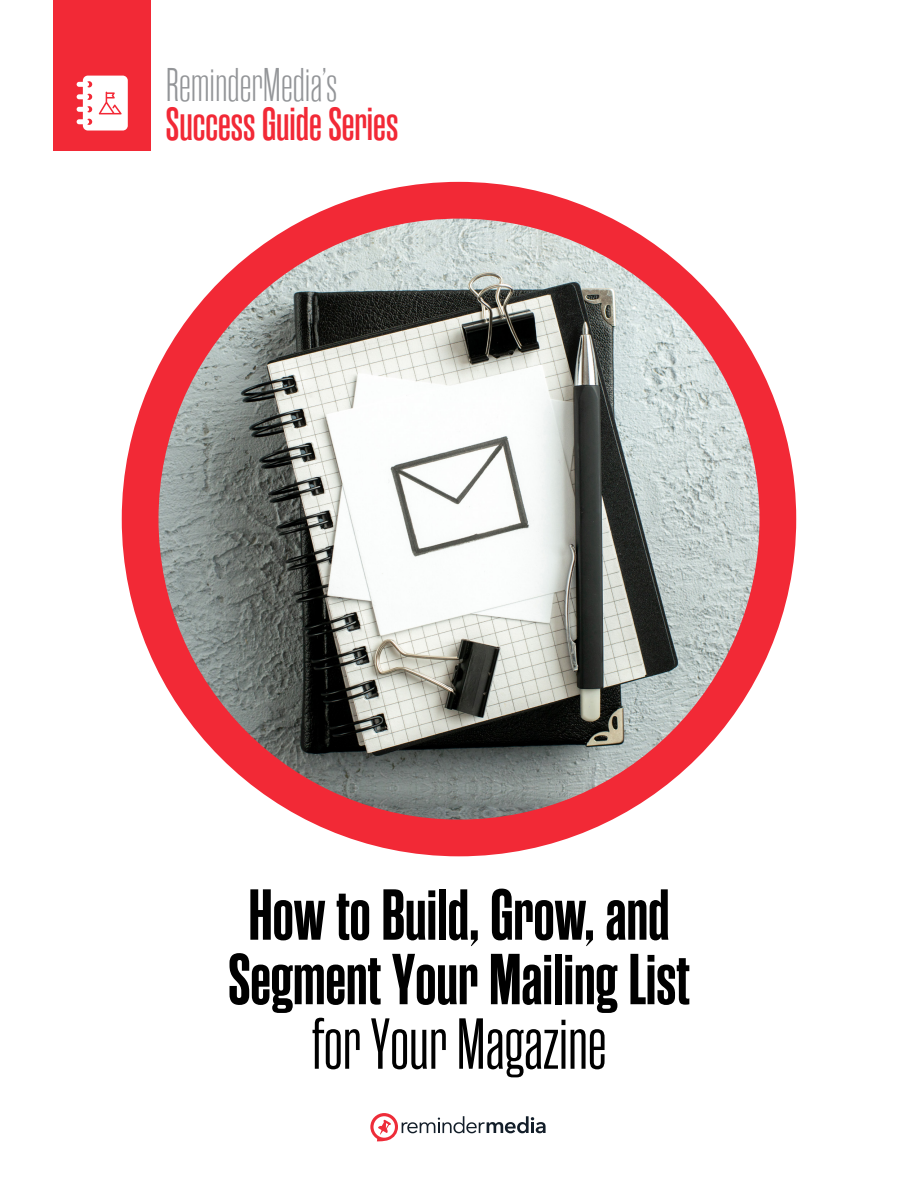
<style>
.page{position:relative;width:918px;height:1188px;background:#fff}
.page>*{position:absolute;margin:0;border:0;box-sizing:border-box;transform-origin:0 0}
.t1{font:700 72px/64.5px "Rama Gothic M";color:#000}
.t2{font:72px "Rama Gothic M";color:#000}
.t3{font:600 46.95px "Rama Gothic M";color:#f22936}
.t4{font:300 46.95px "Rama Gothic M";color:#939598}
</style>
<div class="page">
<div style="left:54px;top:0;width:97px;height:151px;background:#f22936"></div>
<svg style="left:77px;top:76px;width:51px;height:55px;background:#fcdadc"></svg>
<svg style="left:370px;top:1113px;width:176px;height:28px"></svg>
<img style="left:140px;top:200px;width:638px;height:638px;border-radius:319px">
<div style="left:122px;top:182px;width:674px;height:674px;border:37px solid #f22936;border-radius:50%"></div>
<p class="t4" style="left:166px;top:62px;width:173px">ReminderMedia’s</p>
<p class="t3" style="left:166px;top:101px;width:234px">Success Guide Series</p>
<p class="t1" style="left:228px;top:885px;width:463px">How to Build, Grow, and<br>Segment Your Mailing List</p>
<p class="t2" style="left:312px;top:1009px;width:296px">for Your Magazine</p>
</div>
